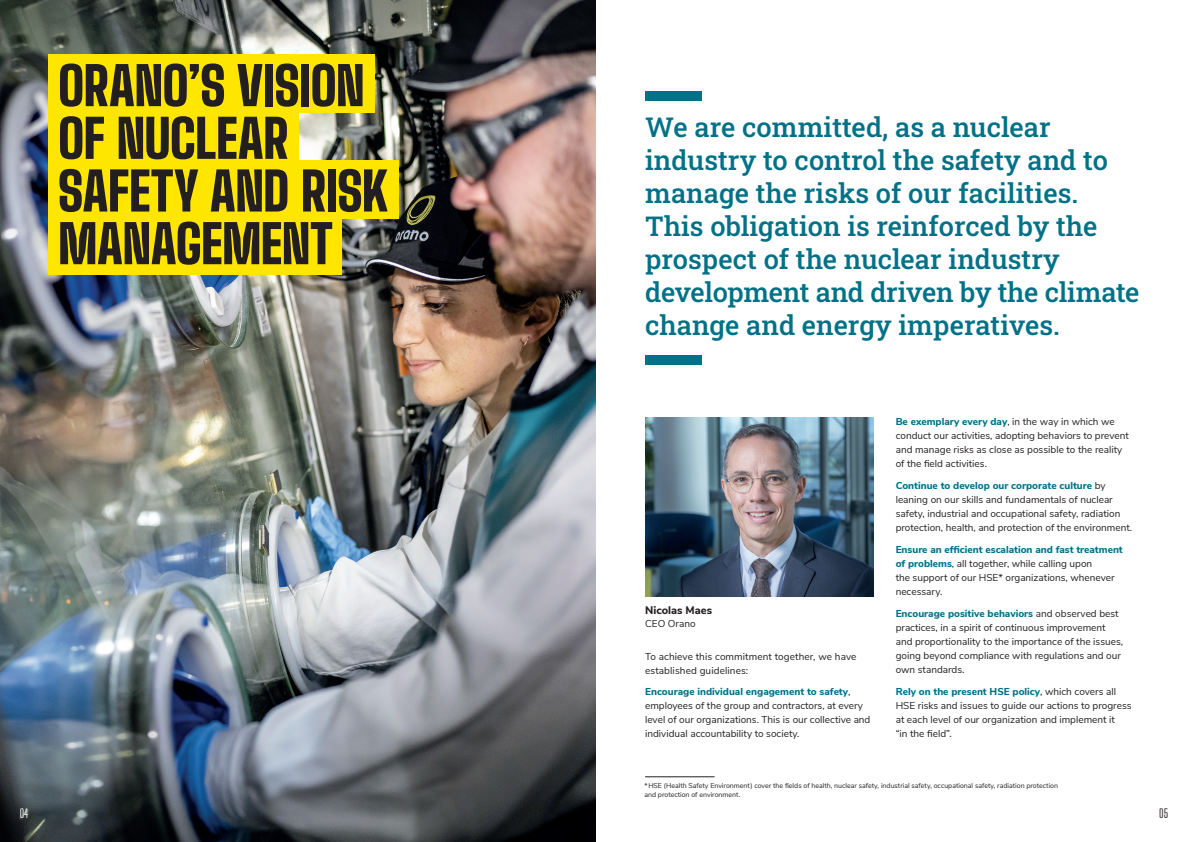
<style>
.page{position:relative;width:1191px;height:842px;background:#fff}
.page>*{position:absolute;margin:0;border:0;box-sizing:border-box;transform-origin:0 0}
.t1{font:900 52.7px/52.7px "Big Shoulders Display";letter-spacing:-.01em;color:#231f20}
.t2{font:500 27.3px/33px "Roboto Slab";color:#007187}
.t3{font:12px "Big Shoulders Display";color:#fff}
.t4{font:12px "Big Shoulders Display";color:#231f20}
.t5{font:800 11px "Nunito Sans";color:#231f20}
.t6{font:10px/14px "Nunito Sans";color:#231f20}
.t7{font:7px/9px "Nunito Sans";color:#231f20}
.s1{font-weight:800;color:#007187}
</style>
<div class="page">
<img style="left:0;top:0;width:595px;height:842px">
<div style="left:48px;top:54px;width:327px;height:59px;background:#ffe601"></div>
<div style="left:48px;top:113px;width:251px;height:59px;background:#ffe601"></div>
<div style="left:48px;top:160px;width:350px;height:59px;background:#ffe601"></div>
<div style="left:48px;top:216px;width:294px;height:58px;background:#ffe601"></div>
<div style="left:645px;top:355px;width:57px;height:10px;background:#007187"></div>
<div style="left:645px;top:91px;width:57px;height:10px;background:#007187"></div>
<img style="left:645px;top:417px;width:228px;height:180px">
<hr style="left:645px;top:777px;width:69px;height:1px;background:#231f20">
<h2 class="t1" style="left:58px;top:53px;width:331px">ORANO’S VISION<br>OF NUCLEAR<br>SAFETY AND RISK<br>MANAGEMENT</h2>
<p class="t3" style="left:20px;top:804px;width:11px">04</p>
<p class="t2" style="left:645px;top:110px;width:496px">We are committed, as a nuclear industry to control the safety and to manage the risks of our facilities.<br>This obligation is reinforced by the prospect of the nuclear industry development and driven by the climate change and energy imperatives.</p>
<p class="t5" style="left:645px;top:602px;width:68px">Nicolas Maes</p>
<p class="t6" style="left:645px;top:615px;width:52px">CEO Orano</p>
<p class="t6" style="left:645px;top:648px;width:213px">To achieve this commitment together, we have established guidelines:</p>
<p class="t6" style="left:645px;top:683px;width:227px"><span class="s1">Encourage individual engagement to safety</span>, employees of the group and contractors, at every level of our organizations. This is our collective and individual accountability to society.</p>
<p class="t6" style="left:895px;top:413px;width:235px"><span class="s1">Be exemplary every day</span>, in the way in which we conduct our activities, adopting behaviors to prevent and manage risks as close as possible to the reality of the field activities.</p>
<p class="t6" style="left:895px;top:477px;width:238px"><span class="s1">Continue to develop our corporate culture</span> by leaning on our skills and fundamentals of nuclear safety, industrial and occupational safety, radiation protection, health, and protection of the environment.</p>
<p class="t6" style="left:895px;top:541px;width:229px"><span class="s1">Ensure an efficient escalation and fast treatment of problems</span>, all together, while calling upon<br>the support of our HSE* organizations, whenever necessary.</p>
<p class="t6" style="left:895px;top:605px;width:229px"><span class="s1">Encourage positive behaviors</span> and observed best practices, in a spirit of continuous improvement and proportionality to the importance of the issues, going beyond compliance with regulations and our own standards.</p>
<p class="t6" style="left:895px;top:683px;width:237px"><span class="s1">Rely on the present HSE policy</span>, which covers all HSE risks and issues to guide our actions to progress at each level of our organization and implement it<br>“in the field”.</p>
<p class="t7" style="left:644px;top:781px;width:415px">*HSE (Health Safety Environment) cover the fields of health, nuclear safety, industrial safety, occupational safety, radiation protection and protection of environment.</p>
<p class="t4" style="left:1159px;top:804px;width:10px">05</p>
</div>
